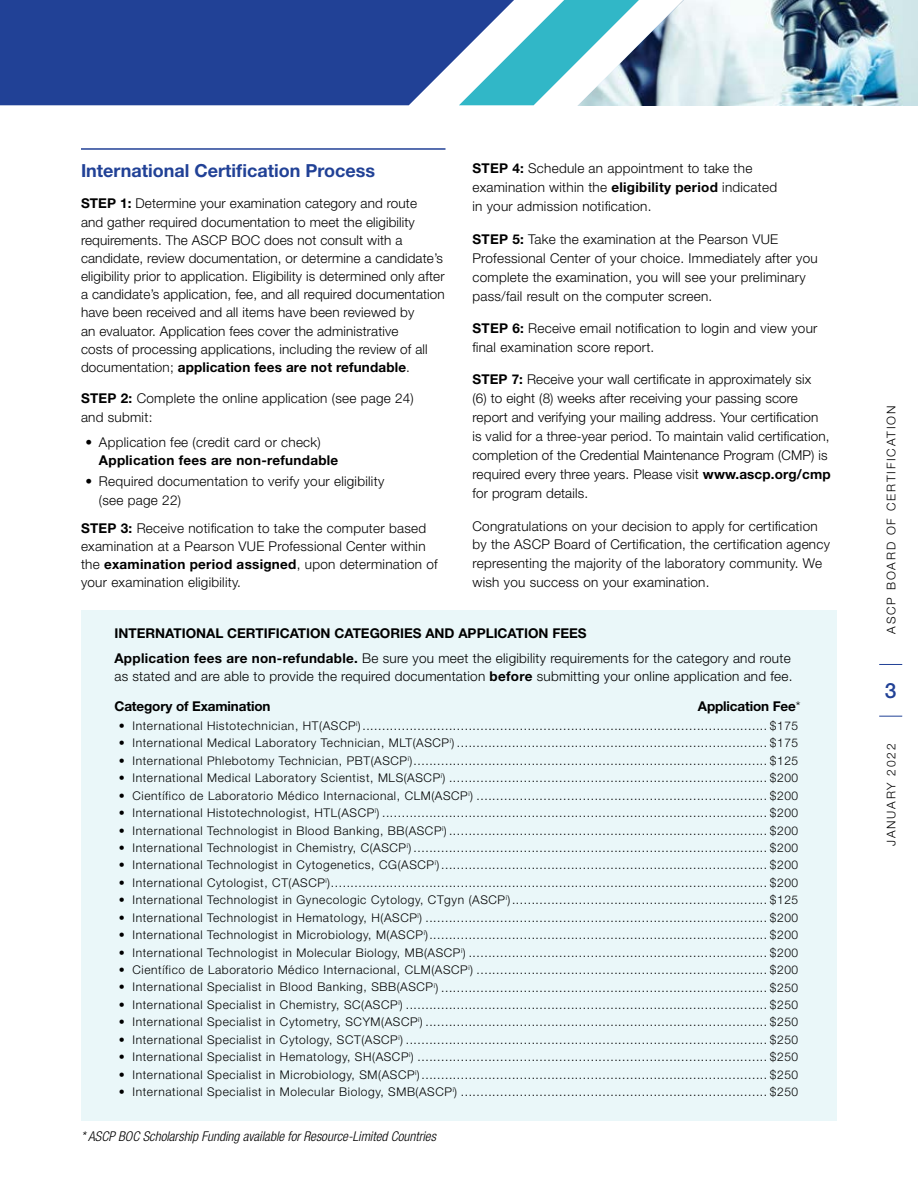
<style>
.page{position:relative;width:918px;height:1188px;background:#fff}
.page>*{position:absolute;margin:0;border:0;box-sizing:border-box;transform-origin:0 0}
.t1{font:500 21px "Helvetica Neue LT Std";color:#214196}
.t2{font:700 18px "Helvetica Neue LT Std";color:#214196}
.t3{font:300 13.5px/18.9px "Helvetica Neue LT Std";letter-spacing:.02em;color:#000}
.t4{font:700 13.5px/24.8px "Helvetica Neue LT Std";color:#000}
.t5{font:italic 300 condensed 13.5px "Helvetica Neue LT Std";color:#000}
.t6{font:700 13.5px "Helvetica Neue LT Std";letter-spacing:.02em;color:#000}
.t7{font:300 12px "Helvetica Neue LT Std";letter-spacing:.05em;color:#000}
.t8{font:300 12px "Helvetica Neue LT Std";letter-spacing:.15em;color:#000}
.s1{font-weight:700}
.s2{font-weight:300}
</style>
<div class="page">
<svg style="left:879px;top:664px;width:23px;height:1px"></svg>
<svg style="left:879px;top:716px;width:23px;height:1px"></svg>
<img style="left:578px;top:0;width:340px;height:106px">
<svg style="left:0;top:0;width:584px;height:105px;background:#3a61a6"></svg>
<hr style="left:81px;top:148px;width:365px;height:2px;background:#214196">
<div style="left:81px;top:611px;width:756px;height:510px;background:#eaf7f9"></div>
<h2 class="t2" style="left:81px;top:159px;width:296px">International Certification Process</h2>
<p class="t3" style="left:81px;top:194px;width:365px;line-height:18.1px"><span class="s1">STEP 1:</span> Determine your examination category and route<br>and gather required documentation to meet the eligibility requirements. The ASCP BOC does not consult with a candidate, review documentation, or determine a candidate’s eligibility prior to application. Eligibility is determined only after a candidate’s application, fee, and all required documentation have been received and all items have been reviewed by<br>an evaluator. Application fees cover the administrative<br>costs of processing applications, including the review of all documentation; <span class="s1">application fees are not refundable</span>.</p>
<p class="t3" style="left:81px;top:389px;width:334px;line-height:18.1px"><span class="s1">STEP 2:</span> Complete the online application (see page 24) and submit:</p>
<p class="t3" style="left:85px;top:432px;width:237px">• Application fee (credit card or check)</p>
<p class="t6" style="left:99px;top:452px;width:241px">Application fees are non-refundable</p>
<p class="t3" style="left:99px;top:472px;width:287px;line-height:18.1px;text-indent:-14px">• Required documentation to verify your eligibility (see page 22)</p>
<p class="t3" style="left:81px;top:519px;width:358px;line-height:18.1px"><span class="s1">STEP 3:</span> Receive notification to take the computer based examination at a Pearson VUE Professional Center within the <span class="s1">examination period assigned</span>, upon determination of your examination eligibility.</p>
<p class="t3" style="left:472px;top:159px;width:306px"><span class="s1">STEP 4:</span> Schedule an appointment to take the examination within the <span class="s1">eligibility period</span> indicated in your admission notification.</p>
<p class="t3" style="left:473px;top:229px;width:347px"><span class="s1">STEP 5:</span> Take the examination at the Pearson VUE Professional Center of your choice. Immediately after you complete the examination, you will see your preliminary pass/fail result on the computer screen.</p>
<p class="t3" style="left:473px;top:319px;width:346px"><span class="s1">STEP 6:</span> Receive email notification to login and view your final examination score report.</p>
<p class="t3" style="left:472px;top:370px;width:360px"><span class="s1">STEP 7:</span> Receive your wall certificate in approximately six<br>(6) to eight (8) weeks after receiving your passing score report and verifying your mailing address. Your certification is valid for a three-year period. To maintain valid certification, completion of the Credential Maintenance Program (CMP) is required every three years. Please visit <span class="s1">www.ascp.org/cmp </span>for program details.</p>
<p class="t3" style="left:472px;top:516px;width:359px">Congratulations on your decision to apply for certification by the ASCP Board of Certification, the certification agency representing the majority of the laboratory community. We wish you success on your examination.</p>
<p class="t4" style="left:114px;top:621px;width:678px">INTERNATIONAL CERTIFICATION CATEGORIES AND APPLICATION FEES<br>Application fees are non-refundable. <span class="s2">Be sure you meet the eligibility requirements for the category and route</span></p>
<p class="t3" style="left:114px;top:666px;width:680px">as stated and are able to provide the required documentation <span class="s1">before</span> submitting your online application and fee.</p>
<p class="t4" style="left:114px;top:693px;width:157px">Category of Examination</p>
<p class="t4" style="left:698px;top:693px;width:104px">Application Fee<span class="s2">*</span></p>
<p class="t7" style="left:119px;top:718px;width:681px">• International Histotechnician, HT(ASCP<sup>i</sup>)....................................................................................................... $175</p>
<p class="t7" style="left:119px;top:736px;width:681px">• International Medical Laboratory Technician, MLT(ASCP<sup>i</sup>) ............................................................................... $175</p>
<p class="t7" style="left:119px;top:753px;width:681px">• International Phlebotomy Technician, PBT(ASCP<sup>i</sup>).......................................................................................... $125</p>
<p class="t7" style="left:119px;top:771px;width:681px">• International Medical Laboratory Scientist, MLS(ASCP<sup>i</sup>) ................................................................................. $200</p>
<p class="t7" style="left:119px;top:788px;width:681px">• Científico de Laboratorio Médico Internacional, CLM(ASCP<sup>i</sup>) .......................................................................... $200</p>
<p class="t7" style="left:119px;top:806px;width:681px">• International Histotechnologist, HTL(ASCP<sup>i</sup>) .................................................................................................. $200</p>
<p class="t7" style="left:119px;top:823px;width:681px">• International Technologist in Blood Banking, BB(ASCP<sup>i</sup>) ................................................................................. $200</p>
<p class="t7" style="left:119px;top:840px;width:681px">• International Technologist in Chemistry, C(ASCP<sup>i</sup>) .......................................................................................... $200</p>
<p class="t7" style="left:119px;top:858px;width:681px">• International Technologist in Cytogenetics, CG(ASCP<sup>i</sup>) ................................................................................... $200</p>
<p class="t7" style="left:119px;top:875px;width:681px">• International Cytologist, CT(ASCP<sup>i</sup>)............................................................................................................... $200</p>
<p class="t7" style="left:119px;top:893px;width:681px">• International Technologist in Gynecologic Cytology, CTgyn (ASCP<sup>i</sup>)................................................................. $125</p>
<p class="t7" style="left:119px;top:910px;width:681px">• International Technologist in Hematology, H(ASCP<sup>i</sup>) ....................................................................................... $200</p>
<p class="t7" style="left:119px;top:928px;width:681px">• International Technologist in Microbiology, M(ASCP<sup>i</sup>)...................................................................................... $200</p>
<p class="t7" style="left:119px;top:945px;width:681px">• International Technologist in Molecular Biology, MB(ASCP<sup>i</sup>) ............................................................................ $200</p>
<p class="t7" style="left:119px;top:962px;width:681px">• Científico de Laboratorio Médico Internacional, CLM(ASCP<sup>i</sup>) .......................................................................... $200</p>
<p class="t7" style="left:119px;top:980px;width:681px">• International Specialist in Blood Banking, SBB(ASCP<sup>i</sup>) ................................................................................... $250</p>
<p class="t7" style="left:119px;top:997px;width:681px">• International Specialist in Chemistry, SC(ASCP<sup>i</sup>) ............................................................................................ $250</p>
<p class="t7" style="left:119px;top:1015px;width:681px">• International Specialist in Cytometry, SCYM(ASCP<sup>i</sup>) ....................................................................................... $250</p>
<p class="t7" style="left:119px;top:1032px;width:681px">• International Specialist in Cytology, SCT(ASCP<sup>i</sup>) ............................................................................................ $250</p>
<p class="t7" style="left:119px;top:1050px;width:681px">• International Specialist in Hematology, SH(ASCP<sup>i</sup>) ......................................................................................... $250</p>
<p class="t7" style="left:119px;top:1067px;width:681px">• International Specialist in Microbiology, SM(ASCP<sup>i</sup>)........................................................................................ $250</p>
<p class="t7" style="left:119px;top:1084px;width:681px">• International Specialist in Molecular Biology, SMB(ASCP<sup>i</sup>) .............................................................................. $250</p>
<p class="t5" style="left:81px;top:1129px;width:356px">* ASCP BOC Scholarship Funding available for Resource-Limited Countries</p>
<p class="t8" style="left:884px;top:634px;width:229px;rotate:-90deg">ASCP BOARD OF CERTIFICATION</p>
<h1 class="t1" style="left:885px;top:678px;width:13px">3</h1>
<p class="t8" style="left:884px;top:846px;width:104px;rotate:-90deg">JANUARY 2022</p>
</div>
